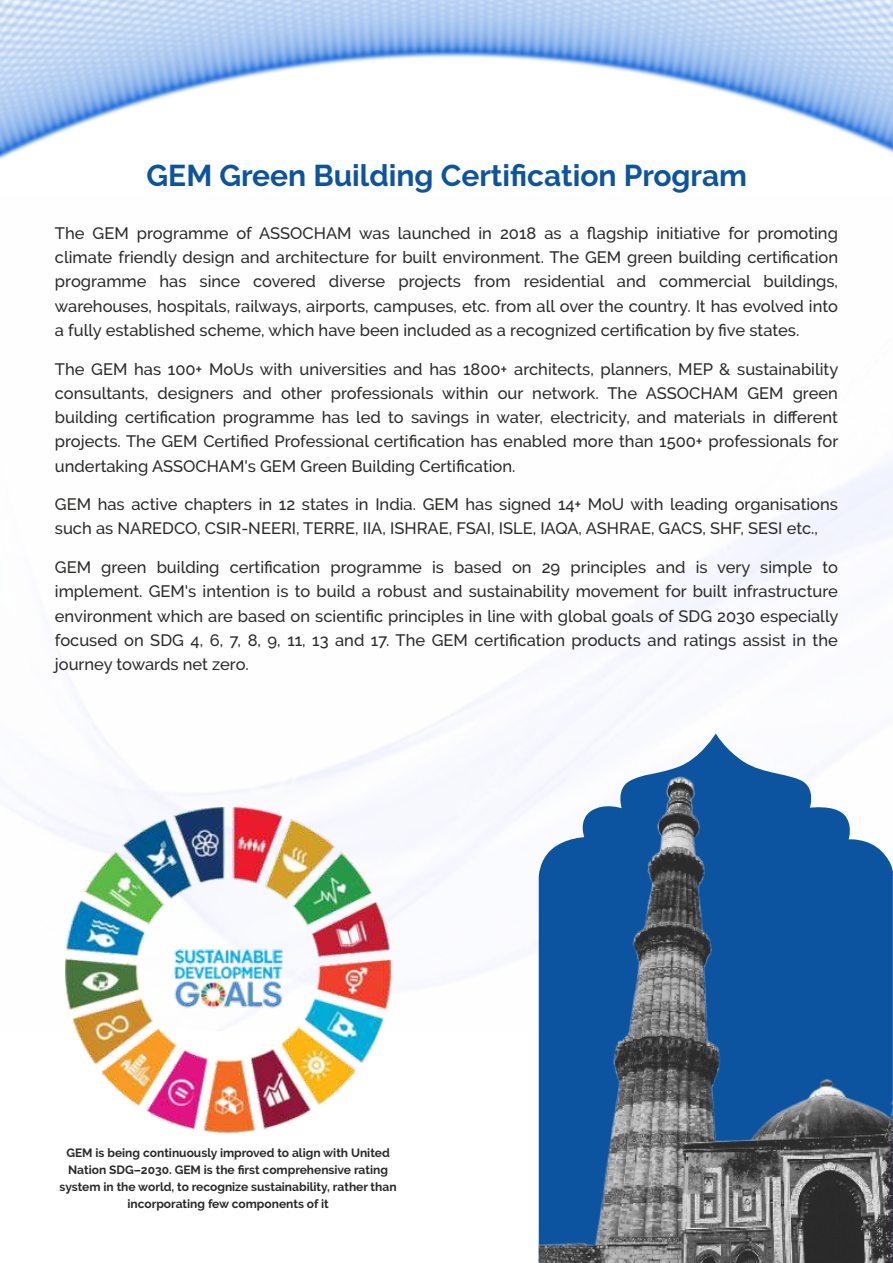
<style>
.page{position:relative;width:893px;height:1263px;background:#fff}
.page>*{position:absolute;margin:0;border:0;box-sizing:border-box;transform-origin:0 0}
.t1{font:700 30px "Raleway";color:#0c54a0}
.t2{font:500 16.5px/24.2px "Raleway";color:#2b2a29;text-align:justify}
.t3{font:700 12px/17px "Raleway";color:#2b2a29;text-align:center}
</style>
<div class="page">
<img style="left:0;top:0;width:893px;height:160px">
<svg style="left:539px;top:733px;width:338px;height:44px"></svg>
<img style="left:539px;top:777px;width:354px;height:486px">
<img style="left:65px;top:807px;width:326px;height:325px">
<h1 class="t1" style="left:147px;top:157px;width:602px">GEM Green Building Certification Program</h1>
<p class="t2" style="left:55px;top:221px;width:785px">The GEM programme of ASSOCHAM was launched in 2018 as a flagship initiative for promoting climate friendly design and architecture for built environment. The GEM green building certification programme has since covered diverse projects from residential and commercial buildings, warehouses, hospitals, railways, airports, campuses, etc. from all over the country. It has evolved into a fully established scheme, which have been included as a recognized certification by five states.</p>
<p class="t2" style="left:55px;top:357px;width:785px">The GEM has 100+ MoUs with universities and has 1800+ architects, planners, MEP &amp; sustainability consultants, designers and other professionals within our network. The ASSOCHAM GEM green building certification programme has led to savings in water, electricity, and materials in different projects. The GEM Certified Professional certification has enabled more than 1500+ professionals for undertaking ASSOCHAM's GEM Green Building Certification.</p>
<p class="t2" style="left:55px;top:492px;width:785px">GEM has active chapters in 12 states in India. GEM has signed 14+ MoU with leading organisations such as NAREDCO, CSIR-NEERI, TERRE, IIA, ISHRAE, FSAI, ISLE, IAQA, ASHRAE, GACS, SHF, SESI etc.,</p>
<p class="t2" style="left:55px;top:555px;width:785px">GEM green building certification programme is based on 29 principles and is very simple to implement. GEM's intention is to build a robust and sustainability movement for built infrastructure environment which are based on scientific principles in line with global goals of SDG 2030 especially focused on SDG 4, 6, 7, 8, 9, 11, 13 and 17. The GEM certification products and ratings assist in the journey towards net zero.</p>
<p class="t3" style="left:60px;top:1144px;width:339px">GEM is being continuously improved to align with United Nation SDG–2030. GEM is the first comprehensive rating system in the world, to recognize sustainability, rather than incorporating few components of it</p>
</div>
